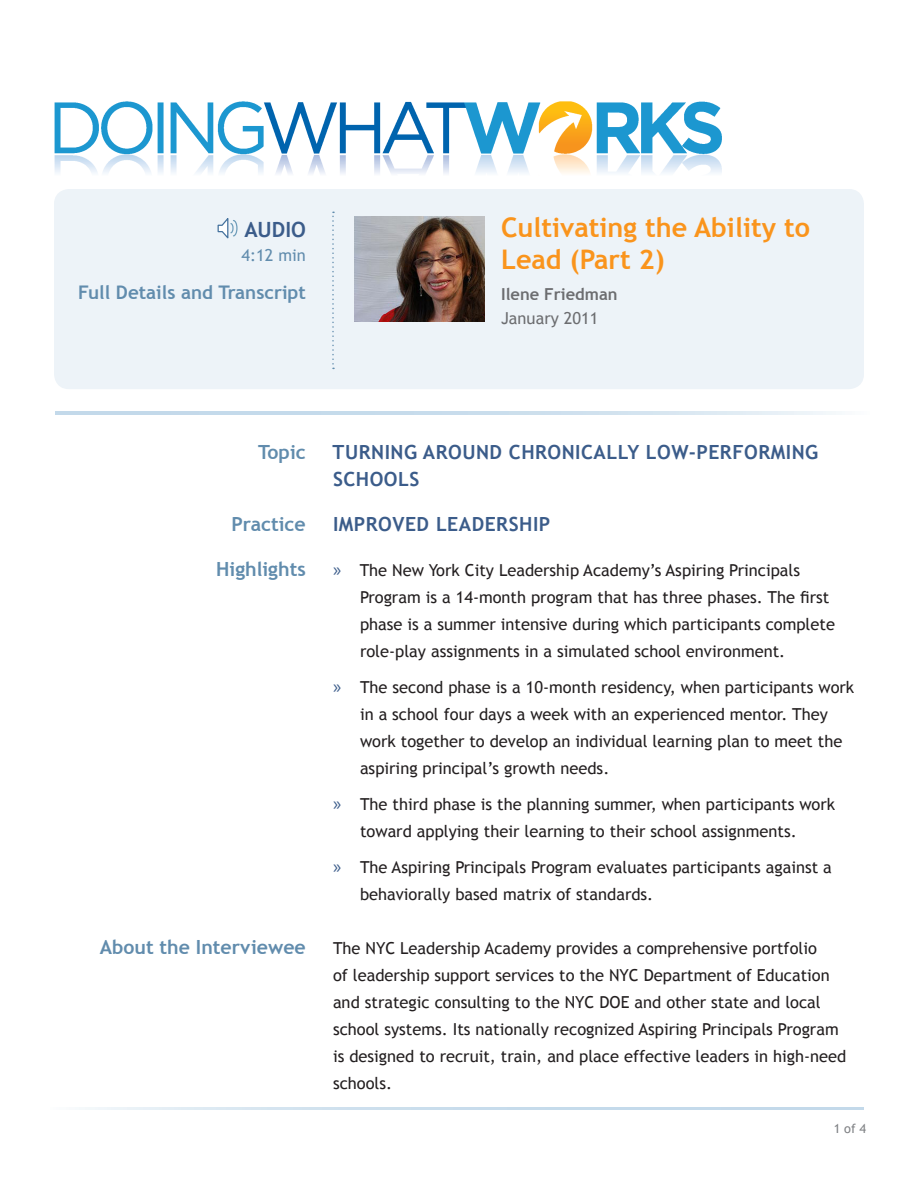
<style>
.page{position:relative;width:918px;height:1188px;background:#fff}
.page>*{position:absolute;margin:0;border:0;box-sizing:border-box;transform-origin:0 0}
.Doc_Title{font:700 27px/32.4px "Trebuchet MS";color:#fa941c}
.Media_Type{font:700 21px "Trebuchet MS";color:#3b5c8a}
.Topic{font:700 19.5px/27px "Trebuchet MS";letter-spacing:.025em;color:#3b5c8a}
.t1{font:700 19.5px "Trebuchet MS";color:#618cad}
.Full_Details_and_Tra{font:700 18.75px "Trebuchet MS";color:#618cad}
.Body_Headings{font:16.5px/27px "Trebuchet MS";color:#231f20}
.Site_Credit{font:700 16.5px/24px "Trebuchet MS";color:#6c6d70}
.Duration{font:16.5px "Trebuchet MS";color:#618cad}
.t2{font:12.75px "Trebuchet MS";color:#808285}
.s1{font-weight:400}
.s2{font-family:"Myriad Pro";font-size:19.5px;color:#3b5c8a}
</style>
<div class="page">
<img style="left:54px;top:101px;width:668px;height:73px">
<svg style="left:85px;top:1107px;width:779px;height:3px"></svg>
<svg style="left:56px;top:412px;width:780px;height:3px"></svg>
<div style="left:54px;top:189px;width:810px;height:200px;background:#edf3f8;border-radius:15px"></div>
<svg style="left:332px;top:212px;width:2px;height:157px"></svg>
<svg style="left:217px;top:218px;width:21px;height:21px"></svg>
<img style="left:354px;top:217px;width:131px;height:105px">
<p class="Media_Type" style="left:244px;top:216px;width:63px">AUDIO</p>
<p class="Duration" style="left:242px;top:245px;width:66px">4:12 min</p>
<p class="Full_Details_and_Tra" style="left:78px;top:280px;width:229px">Full Details and Transcript</p>
<p class="Doc_Title" style="left:501px;top:211px;width:311px">Cultivating the Ability to<br>Lead (Part 2)</p>
<p class="Site_Credit" style="left:501px;top:282px;width:118px">Ilene Friedman<br><span class="s1">January 2011</span></p>
<p class="t1" style="left:258px;top:440px;width:49px">Topic</p>
<p class="t1" style="left:232px;top:512px;width:76px">Practice</p>
<p class="t1" style="left:216px;top:557px;width:91px">Highlights</p>
<p class="t1" style="left:100px;top:935px;width:208px">About the Interviewee</p>
<p class="Topic" style="left:333px;top:439px;width:487px">TURNING AROUND CHRONICALLY LOW-PERFORMING<br>SCHOOLS</p>
<p class="Topic" style="left:333px;top:511px;width:219px">IMPROVED LEADERSHIP</p>
<p class="Body_Headings" style="left:360px;top:557px;width:477px;text-indent:-27px"><span class="s2">»</span> The New York City Leadership Academy’s Aspiring Principals Program is a 14-month program that has three phases. The first phase is a summer intensive during which participants complete role-play assignments in a simulated school environment.</p>
<p class="Body_Headings" style="left:360px;top:674px;width:496px;text-indent:-27px"><span class="s2">»</span> The second phase is a 10-month residency, when participants work in a school four days a week with an experienced mentor. They work together to develop an individual learning plan to meet the aspiring principal’s growth needs.</p>
<p class="Body_Headings" style="left:360px;top:791px;width:477px;text-indent:-27px"><span class="s2">»</span> The third phase is the planning summer, when participants work toward applying their learning to their school assignments.</p>
<p class="Body_Headings" style="left:360px;top:854px;width:473px;text-indent:-27px"><span class="s2">»</span> The Aspiring Principals Program evaluates participants against a behaviorally based matrix of standards.</p>
<p class="Body_Headings" style="left:333px;top:935px;width:515px">The NYC Leadership Academy provides a comprehensive portfolio<br>of leadership support services to the NYC Department of Education and strategic consulting to the NYC DOE and other state and local school systems. Its nationally recognized Aspiring Principals Program is designed to recruit, train, and place effective leaders in high-need schools.</p>
<p class="t2" style="left:834px;top:1121px;width:34px">1 of 4</p>
</div>
